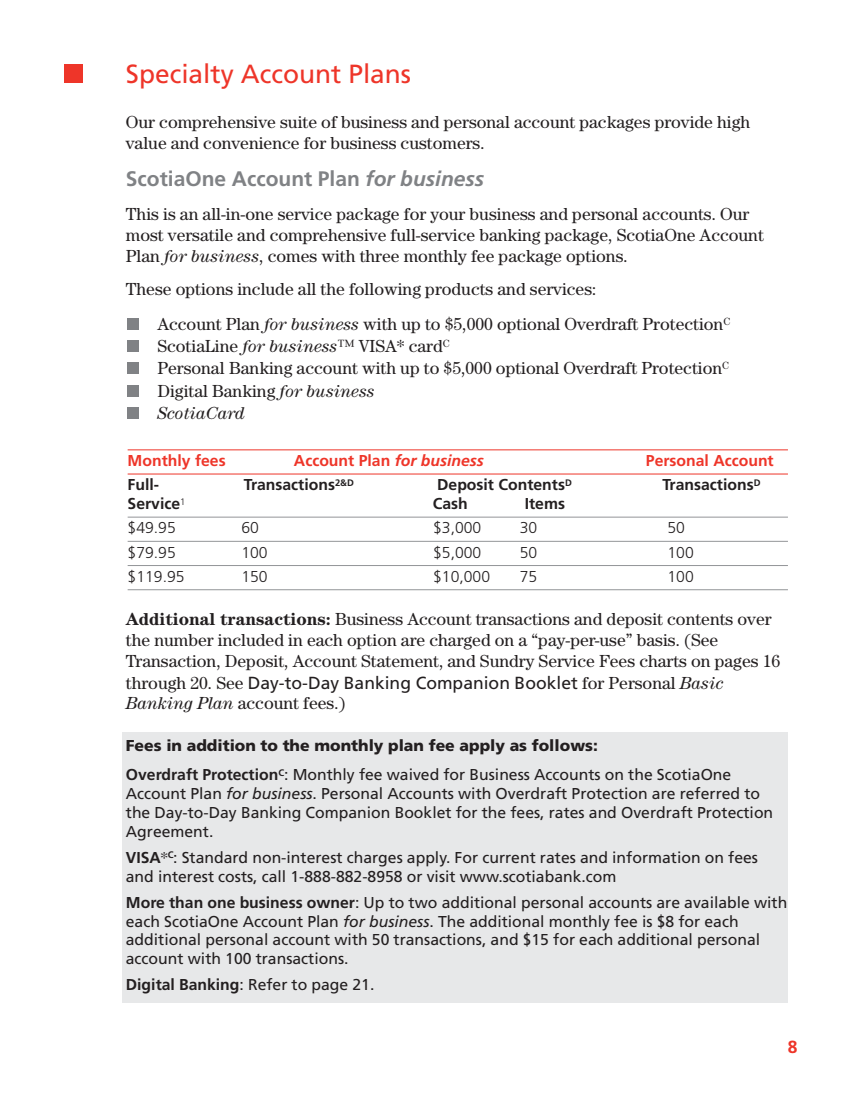
<style>
.page{position:relative;width:851px;height:1103px;background:#fff}
.page>*{position:absolute;margin:0;border:0;box-sizing:border-box;transform-origin:0 0}
.t1{font:26.25px "Frutiger";color:#ee3529}
.t2{font:700 21px "Frutiger";color:#808285}
.t3{font:17.5px/21px "Century";color:#231f20}
.t4{font:17.5px "Frutiger";color:#231f20}
.t5{font:700 17.5px "Frutiger";color:#ee3529}
.t6{font:15.75px/18.9px "Frutiger";color:#231f20}
.t7{font:700 15.75px "Frutiger";color:#231f20}
.t8{font:300 15.75px "Frutiger";color:#231f20}
.t9{font:700 15.75px "Frutiger";color:#ee3529}
.s1{font-style:italic}
.s2{font-weight:700}
.s3{font-family:"Century"}
.s4{font-family:"Century";font-style:italic}
.s5{font-weight:900}
</style>
<div class="page">
<div style="left:122px;top:732px;width:666px;height:270px;background:#e7e8e9"></div>
<hr style="left:128px;top:449px;width:660px;height:1px;background:#ee3529">
<hr style="left:128px;top:473px;width:660px;height:1px;background:#ee3529">
<hr style="left:128px;top:516px;width:660px;height:1px;background:#939598">
<hr style="left:128px;top:541px;width:660px;height:1px;background:#939598">
<hr style="left:128px;top:565px;width:660px;height:1px;background:#939598">
<hr style="left:128px;top:589px;width:660px;height:1px;background:#939598">
<div style="left:65px;top:65px;width:18px;height:18px;background:#ee3529"></div>
<div style="left:128px;top:318px;width:11px;height:11px;background:#808285"></div>
<div style="left:128px;top:340px;width:11px;height:12px;background:#808285"></div>
<div style="left:128px;top:363px;width:11px;height:11px;background:#808285"></div>
<div style="left:128px;top:385px;width:11px;height:11px;background:#808285"></div>
<div style="left:128px;top:407px;width:11px;height:12px;background:#808285"></div>
<h1 class="t1" style="left:126px;top:63px;width:287px">Specialty Account Plans</h1>
<p class="t3" style="left:126px;top:113px;width:626px">Our comprehensive suite of business and personal account packages provide high value and convenience for business customers.</p>
<p class="t2" style="left:126px;top:170px;width:360px">ScotiaOne Account Plan <span class="s1">for business</span></p>
<p class="t3" style="left:126px;top:205px;width:639px">This is an all-in-one service package for your business and personal accounts. Our most versatile and comprehensive full-service banking package, ScotiaOne Account<br>Plan <span class="s1">for business</span>, comes with three monthly fee package options.</p>
<p class="t3" style="left:157px;top:273px;width:574px;line-height:34.6px;text-indent:-31px">These options include all the following products and services:<br>Account Plan <span class="s1">for business</span> with up to $5,000 optional Overdraft Protection<sup>C</sup></p>
<p class="t3" style="left:157px;top:336px;width:573px;line-height:22.4px">ScotiaLine <span class="s1">for business</span>™ VISA* card<sup>C<br></sup>Personal Banking account with up to $5,000 optional Overdraft Protection<sup>C </sup>Digital Banking <span class="s1">for business<br>ScotiaCard</span></p>
<p class="t9" style="left:128px;top:454px;width:100px">Monthly fees</p>
<p class="t9" style="left:294px;top:454px;width:191px">Account Plan <span class="s1">for business</span></p>
<p class="t9" style="left:646px;top:454px;width:129px">Personal Account</p>
<p class="t7" style="left:128px;top:478px;width:33px">Full-</p>
<p class="t7" style="left:244px;top:478px;width:112px">Transactions<sup>2&amp;D</sup></p>
<p class="t7" style="left:437px;top:478px;width:136px">Deposit Contents<sup>D</sup></p>
<p class="t7" style="left:662px;top:478px;width:100px">Transactions<sup>D</sup></p>
<p class="t7" style="left:128px;top:497px;width:59px">Service<sup>1</sup></p>
<p class="t7" style="left:433px;top:497px;width:36px">Cash</p>
<p class="t7" style="left:524px;top:497px;width:42px">Items</p>
<p class="t8" style="left:128px;top:521px;width:50px">$49.95</p>
<p class="t8" style="left:241px;top:521px;width:19px">60</p>
<p class="t8" style="left:433px;top:521px;width:50px">$3,000</p>
<p class="t8" style="left:520px;top:521px;width:19px">30</p>
<p class="t8" style="left:667px;top:521px;width:19px">50</p>
<p class="t8" style="left:128px;top:545px;width:50px">$79.95</p>
<p class="t8" style="left:241px;top:545px;width:28px">100</p>
<p class="t8" style="left:433px;top:545px;width:50px">$5,000</p>
<p class="t8" style="left:520px;top:545px;width:19px">50</p>
<p class="t8" style="left:667px;top:545px;width:28px">100</p>
<p class="t8" style="left:128px;top:570px;width:58px">$119.95</p>
<p class="t8" style="left:241px;top:570px;width:28px">150</p>
<p class="t8" style="left:433px;top:570px;width:58px">$10,000</p>
<p class="t8" style="left:520px;top:570px;width:19px">75</p>
<p class="t8" style="left:667px;top:570px;width:28px">100</p>
<p class="t3" style="left:126px;top:610px;width:655px"><span class="s2">Additional transactions:</span> Business Account transactions and deposit contents over the number included in each option are charged on a “pay-per-use” basis. (See<br>Transaction, Deposit, Account Statement, and Sundry Service Fees charts on pages 16</p>
<p class="t4" style="left:126px;top:676px;width:599px"><span class="s3">through 20. See</span> Day-to-Day Banking Companion Booklet <span class="s3">for Personal</span> <span class="s4">Basic</span></p>
<p class="t3" style="left:126px;top:694px;width:221px"><span class="s1">Banking Plan</span> account fees.)</p>
<p class="t6" style="left:126px;top:732px;width:607px;line-height:29.4px"><span class="s5">Fees in addition to the monthly plan fee apply as follows:<br></span><span class="s2">Overdraft Protection</span><sup>C</sup>: Monthly fee waived for Business Accounts on the ScotiaOne</p>
<p class="t6" style="left:126px;top:785px;width:648px">Account Plan <span class="s1">for business</span>. Personal Accounts with Overdraft Protection are referred to the Day-to-Day Banking Companion Booklet for the fees, rates and Overdraft Protection<br>Agreement.</p>
<p class="t6" style="left:126px;top:849px;width:633px"><span class="s2">VISA</span><span class="s3">*</span><sup>C</sup>: Standard non-interest charges apply. For current rates and information on fees and interest costs, call 1-888-882-8958 or visit www.scotiabank.com</p>
<p class="t6" style="left:126px;top:894px;width:663px"><span class="s2">More than one business owner</span>: Up to two additional personal accounts are available with each ScotiaOne Account Plan <span class="s1">for business</span>. The additional monthly fee is $8 for each additional personal account with 50 transactions, and $15 for each additional personal account with 100 transactions.</p>
<p class="t6" style="left:126px;top:976px;width:250px"><span class="s2">Digital Banking</span>: Refer to page 21.</p>
<p class="t5" style="left:788px;top:1040px;width:11px">8</p>
</div>
